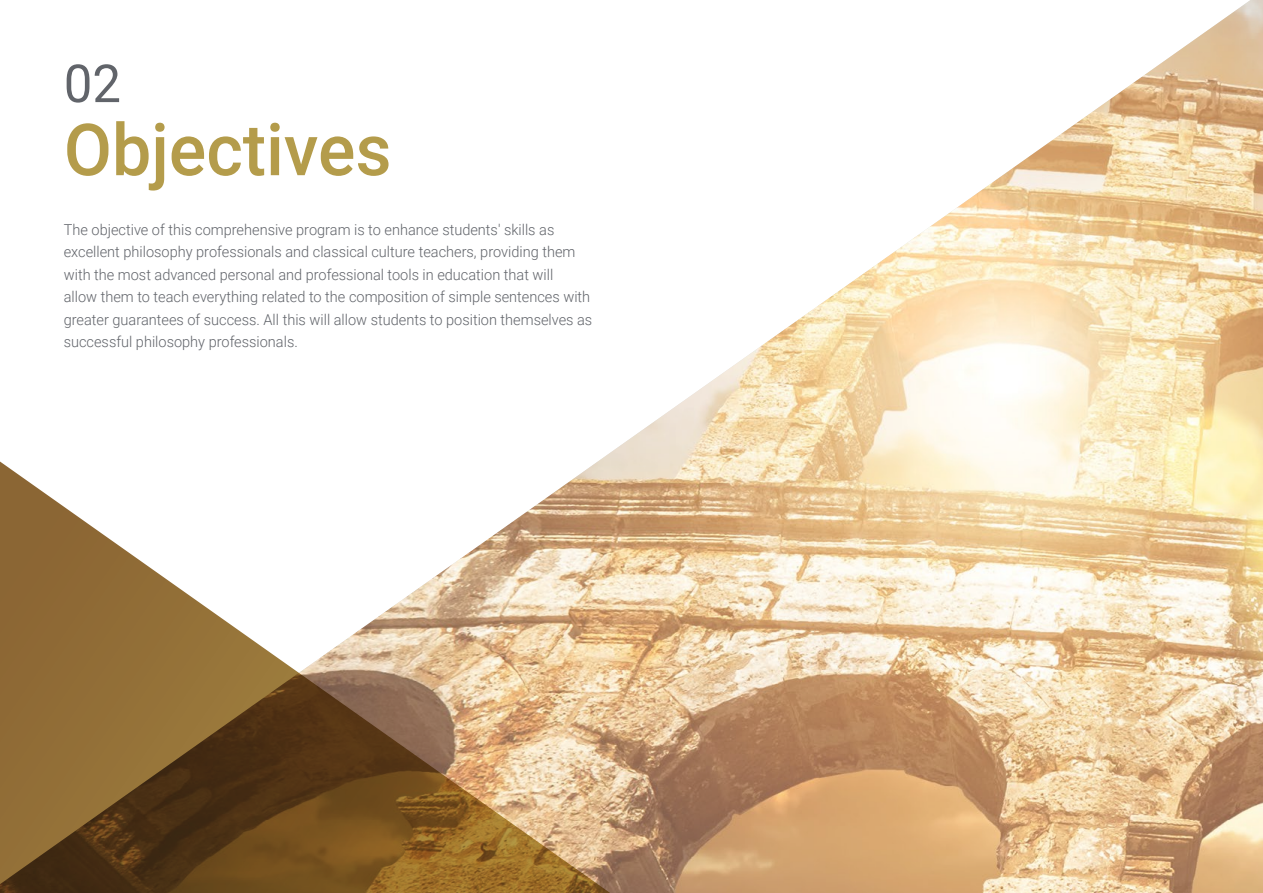
<style>
.page{position:relative;width:1263px;height:893px;background:#fff}
.page>*{position:absolute;margin:0;border:0;box-sizing:border-box;transform-origin:0 0}
.t1{font:500 72px "Roboto";color:#b49c4b}
.t2{font:52.5px "Roboto";color:#61646a}
.t3{font:300 15px/22.5px "Roboto";color:#61646a}
</style>
<div class="page">
<img style="left:620px;top:0;width:643px;height:893px">
<svg style="left:0;top:446px;width:640px;height:447px"></svg>
<h2 class="t2" style="left:64px;top:47px;width:59px">02</h2>
<h1 class="t1" style="left:64px;top:99px;width:329px">Objectives</h1>
<p class="t3" style="left:64px;top:217px;width:530px">The objective of this comprehensive program is to enhance students' skills as excellent philosophy professionals and classical culture teachers, providing them with the most advanced personal and professional tools in education that will<br>allow them to teach everything related to the composition of simple sentences with greater guarantees of success. All this will allow students to position themselves as successful philosophy professionals.</p>
</div>
